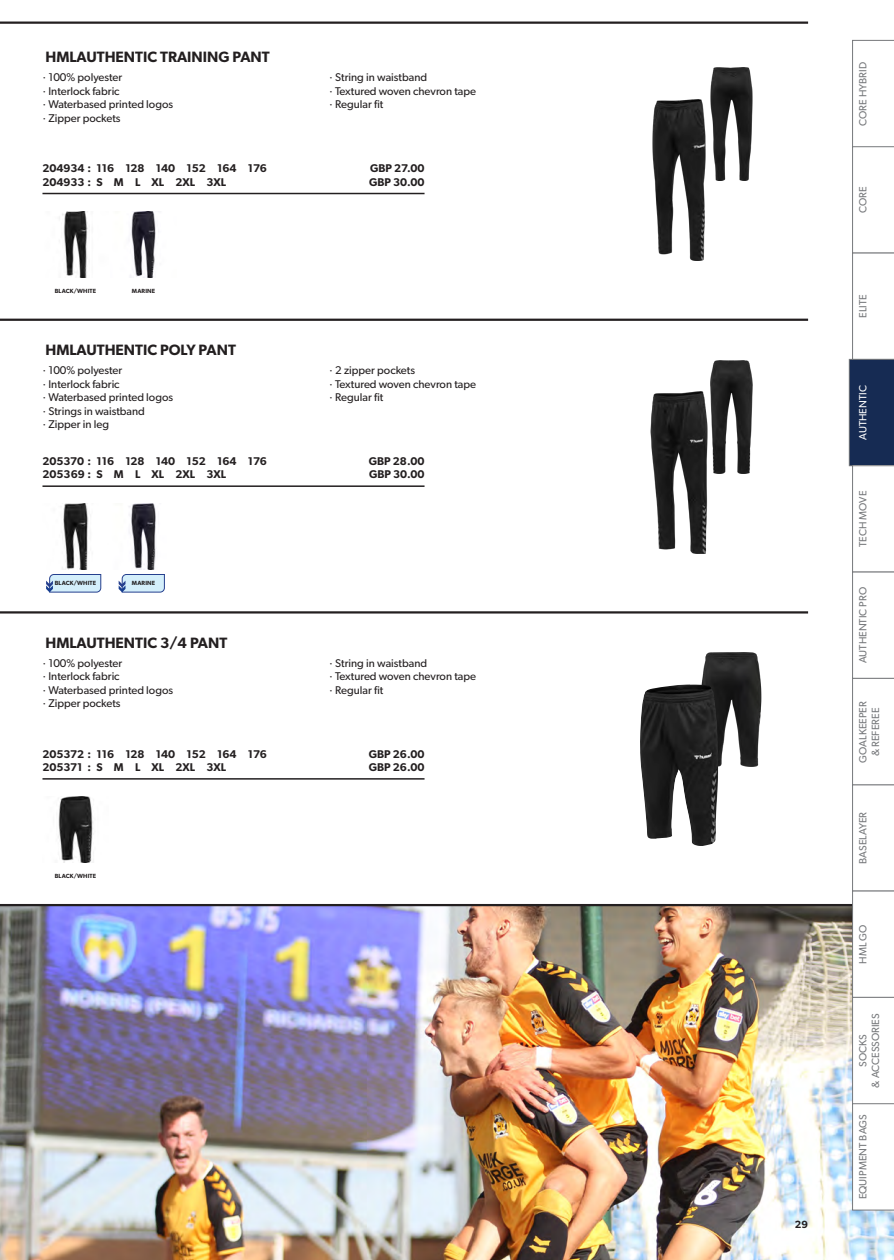
<style>
.page{position:relative;width:894px;height:1260px;background:#fff}
.page>*{position:absolute;margin:0;border:0;box-sizing:border-box;transform-origin:0 0}
.t1{font:600 15px "Gibson";color:#231f20}
.t2{font:11.25px/13.5px "Gibson";color:#231f20}
.t3{font:600 11.25px "Gibson";color:#231f20}
.t4{font:10.5px/12.6px "Gibson";color:#76787b;text-align:center}
.t5{font:10.5px "Gibson";color:#fff}
.t6{font:600 10.5px "Gibson";color:#231f20}
.t7{font:600 6px "Gibson";letter-spacing:.025em;color:#231f20}
</style>
<div class="page">
<img style="left:0;top:906px;width:894px;height:354px">
<svg style="left:46px;top:574px;width:55px;height:18px"></svg>
<svg style="left:119px;top:574px;width:46px;height:18px"></svg>
<hr style="left:42px;top:193px;width:382px;height:1px;background:#231f20">
<hr style="left:0;top:319px;width:808px;height:2px;background:#231f20">
<hr style="left:42px;top:485px;width:382px;height:2px;background:#231f20">
<hr style="left:0;top:611px;width:808px;height:2px;background:#231f20">
<hr style="left:42px;top:778px;width:382px;height:1px;background:#231f20">
<hr style="left:0;top:904px;width:863px;height:2px;background:#231f20">
<img style="left:59px;top:211px;width:29px;height:66px">
<img style="left:130px;top:211px;width:26px;height:66px">
<img style="left:710px;top:67px;width:43px;height:32px">
<img style="left:652px;top:99px;width:101px;height:162px">
<img style="left:62px;top:504px;width:26px;height:66px">
<img style="left:129px;top:504px;width:27px;height:66px">
<img style="left:692px;top:360px;width:61px;height:32px">
<img style="left:650px;top:392px;width:103px;height:161px">
<img style="left:58px;top:796px;width:36px;height:66px">
<img style="left:701px;top:653px;width:61px;height:113px">
<img style="left:640px;top:684px;width:79px;height:162px">
<hr style="left:0;top:22px;width:808px;height:2px;background:#231f20">
<svg style="left:849px;top:40px;width:45px;height:1170px"></svg>
<h1 class="t1" style="left:45px;top:48px;width:226px">HMLAUTHENTIC TRAINING PANT</h1>
<p class="t2" style="left:42px;top:71px;width:132px">· 100% polyester<br>· Interlock fabric<br>· Waterbased printed logos · Zipper pockets</p>
<p class="t2" style="left:329px;top:71px;width:148px">· String in waistband<br>· Textured woven chevron tape · Regular fit</p>
<p class="t3" style="left:42px;top:162px;width:226px">204934 : 116 128 140 152 164 176</p>
<p class="t3" style="left:370px;top:162px;width:56px">GBP 27.00</p>
<p class="t3" style="left:42px;top:175px;width:185px">204933 : S M L XL 2XL 3XL</p>
<p class="t3" style="left:369px;top:175px;width:57px">GBP 30.00</p>
<p class="t7" style="left:55px;top:287px;width:43px">BLACK/WHITE</p>
<p class="t7" style="left:132px;top:287px;width:25px">MARINE</p>
<h1 class="t1" style="left:45px;top:341px;width:192px">HMLAUTHENTIC POLY PANT</h1>
<p class="t2" style="left:42px;top:363px;width:132px">· 100% polyester<br>· Interlock fabric<br>· Waterbased printed logos · Strings in waistband<br>· Zipper in leg</p>
<p class="t2" style="left:329px;top:363px;width:148px">· 2 zipper pockets<br>· Textured woven chevron tape · Regular fit</p>
<p class="t3" style="left:42px;top:454px;width:226px">205370 : 116 128 140 152 164 176</p>
<p class="t3" style="left:369px;top:454px;width:57px">GBP 28.00</p>
<p class="t3" style="left:42px;top:467px;width:185px">205369 : S M L XL 2XL 3XL</p>
<p class="t3" style="left:369px;top:467px;width:57px">GBP 30.00</p>
<p class="t7" style="left:55px;top:580px;width:43px">BLACK/WHITE</p>
<p class="t7" style="left:132px;top:580px;width:25px">MARINE</p>
<h1 class="t1" style="left:45px;top:633px;width:183px">HMLAUTHENTIC 3/4 PANT</h1>
<p class="t2" style="left:42px;top:656px;width:132px">· 100% polyester<br>· Interlock fabric<br>· Waterbased printed logos · Zipper pockets</p>
<p class="t2" style="left:329px;top:656px;width:148px">· String in waistband<br>· Textured woven chevron tape · Regular fit</p>
<p class="t3" style="left:42px;top:747px;width:226px">205372 : 116 128 140 152 164 176</p>
<p class="t3" style="left:369px;top:747px;width:57px">GBP 26.00</p>
<p class="t3" style="left:42px;top:760px;width:185px">205371 : S M L XL 2XL 3XL</p>
<p class="t3" style="left:369px;top:760px;width:57px">GBP 26.00</p>
<p class="t7" style="left:55px;top:872px;width:43px">BLACK/WHITE</p>
<p class="t6" style="left:795px;top:1218px;width:15px">29</p>
<p class="t4" style="left:856px;top:126px;width:65px;rotate:-90deg">CORE HYBRID</p>
<p class="t4" style="left:856px;top:213px;width:28px;rotate:-90deg">CORE</p>
<p class="t4" style="left:856px;top:318px;width:25px;rotate:-90deg">ELITE</p>
<p class="t5" style="left:856px;top:440px;width:56px;rotate:-90deg">AUTHENTIC</p>
<p class="t4" style="left:856px;top:547px;width:58px;rotate:-90deg">TECH MOVE</p>
<p class="t4" style="left:856px;top:663px;width:78px;rotate:-90deg">AUTHENTIC PRO</p>
<p class="t4" style="left:856px;top:762px;width:63px;rotate:-90deg">GOALKEEPER &amp; REFEREE</p>
<p class="t4" style="left:856px;top:863px;width:53px;rotate:-90deg">BASELAYER</p>
<p class="t4" style="left:856px;top:963px;width:41px;rotate:-90deg">HML GO</p>
<p class="t4" style="left:856px;top:1087px;width:76px;rotate:-90deg">SOCKS<br>&amp; ACCESSORIES</p>
<p class="t4" style="left:856px;top:1199px;width:86px;rotate:-90deg">EQUIPMENT BAGS</p>
</div>
